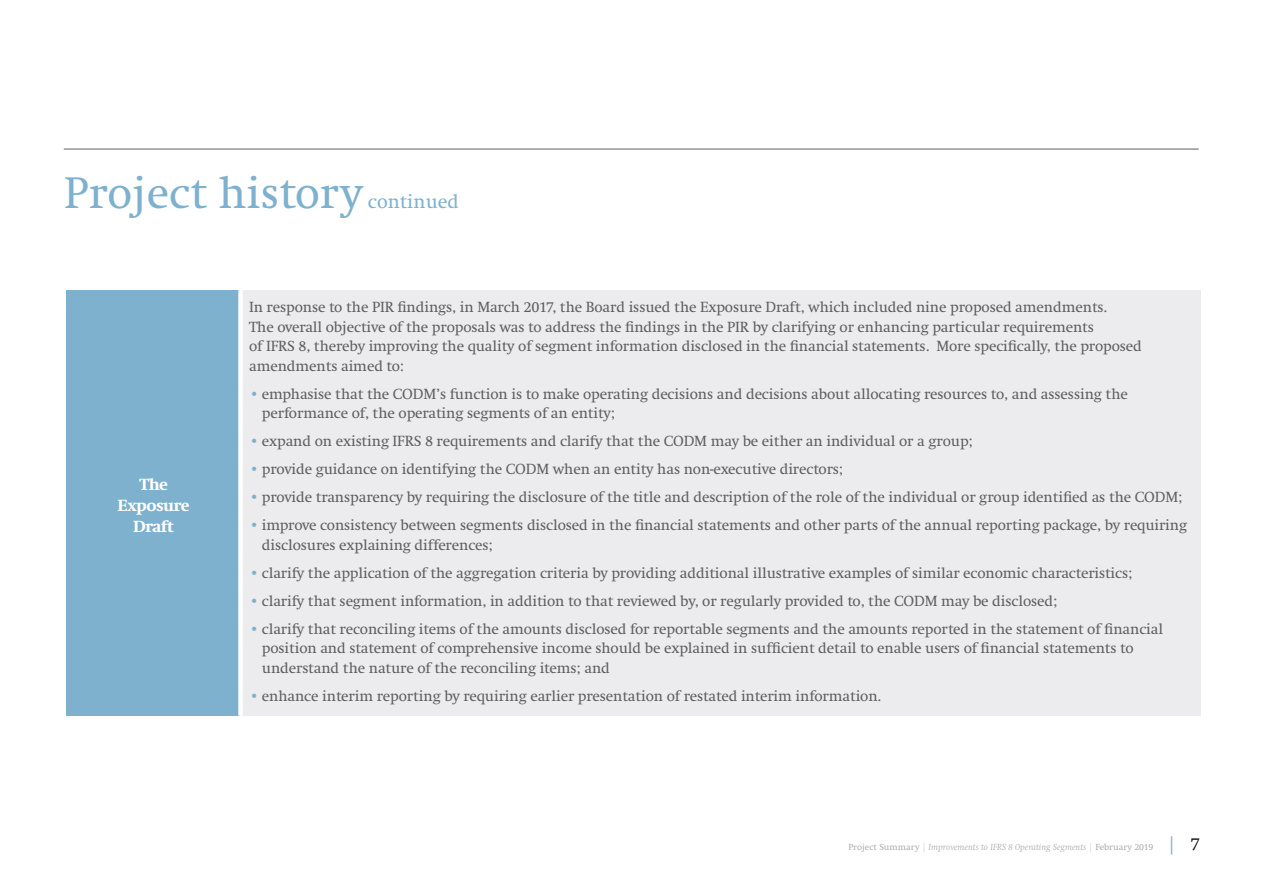
<style>
.page{position:relative;width:1263px;height:893px;background:#fff}
.page>*{position:absolute;margin:0;border:0;box-sizing:border-box;transform-origin:0 0}
.Level_1_heading{font:45px "Swift LT Pro";color:#7db1cd}
.Level_1_heading-2{font:19.5px "Swift LT Pro";color:#7db1cd}
.Body_copy{font:800 16.5px/21px "Swift LT Pro";color:#fff;text-align:center}
.Body_copy-2{font:15px/19.5px "Swift LT Pro";letter-spacing:-.01em;color:#5f5f62}
.t1{font:italic 9px "Swift LT Pro";color:#abacb0}
.s1{color:#7db1cd}
.s2{font-style:normal}
.s3{font-style:normal;color:#d3d4d6}
.s4{font-style:normal;font-size:18px;color:#7db1cd}
.s5{font-style:normal;font-size:18px;color:#231f20}
</style>
<div class="page">
<hr style="left:64px;top:149px;width:1135px;height:1px;background:#5f5f62">
<div style="left:66px;top:290px;width:175px;height:426px;background:#7db1cd"></div>
<div style="left:241px;top:290px;width:960px;height:426px;background:#ececee"></div>
<div style="left:238px;top:290px;width:5px;height:426px;background:#fff"></div>
<p class="Level_1_heading" style="left:64px;top:167px;width:300px">Project history</p>
<p class="Level_1_heading-2" style="left:368px;top:190px;width:93px">continued</p>
<p class="Body_copy" style="left:118px;top:473px;width:73px">The<br>Exposure<br>Draft</p>
<p class="Body_copy-2" style="left:249px;top:298px;width:894px">In response to the PIR findings, in March 2017, the Board issued the Exposure Draft, which included nine proposed amendments.<br>The overall objective of the proposals was to address the findings in the PIR by clarifying or enhancing particular requirements<br>of IFRS 8, thereby improving the quality of segment information disclosed in the financial statements. More specifically, the proposed amendments aimed to:</p>
<p class="Body_copy-2" style="left:262px;top:384px;width:867px;text-indent:-13px"><span class="s1">•</span> emphasise that the CODM’s function is to make operating decisions and decisions about allocating resources to, and assessing the performance of, the operating segments of an entity;</p>
<p class="Body_copy-2" style="left:249px;top:432px;width:725px"><span class="s1">•</span> expand on existing IFRS 8 requirements and clarify that the CODM may be either an individual or a group;</p>
<p class="Body_copy-2" style="left:249px;top:460px;width:595px"><span class="s1">•</span> provide guidance on identifying the CODM when an entity has non-executive directors;</p>
<p class="Body_copy-2" style="left:249px;top:488px;width:935px"><span class="s1">•</span> provide transparency by requiring the disclosure of the title and description of the role of the individual or group identified as the CODM;</p>
<p class="Body_copy-2" style="left:262px;top:516px;width:927px;text-indent:-13px"><span class="s1">•</span> improve consistency between segments disclosed in the financial statements and other parts of the annual reporting package, by requiring disclosures explaining differences;</p>
<p class="Body_copy-2" style="left:249px;top:563px;width:885px"><span class="s1">•</span> clarify the application of the aggregation criteria by providing additional illustrative examples of similar economic characteristics;</p>
<p class="Body_copy-2" style="left:249px;top:591px;width:810px"><span class="s1">•</span> clarify that segment information, in addition to that reviewed by, or regularly provided to, the CODM may be disclosed;</p>
<p class="Body_copy-2" style="left:262px;top:619px;width:903px;text-indent:-13px"><span class="s1">•</span> clarify that reconciling items of the amounts disclosed for reportable segments and the amounts reported in the statement of financial position and statement of comprehensive income should be explained in sufficient detail to enable users of financial statements to understand the nature of the reconciling items; and</p>
<p class="Body_copy-2" style="left:249px;top:686px;width:634px"><span class="s1">•</span> enhance interim reporting by requiring earlier presentation of restated interim information.</p>
<p class="t1" style="left:848px;top:842px;width:353px"><span class="s2">Project Summary</span> <span class="s3">|</span> Improvements to IFRS 8 Operating Segments <span class="s3">|</span> <span class="s2">February 2019</span> <span class="s4">|</span> <span class="s5">7</span></p>
</div>
